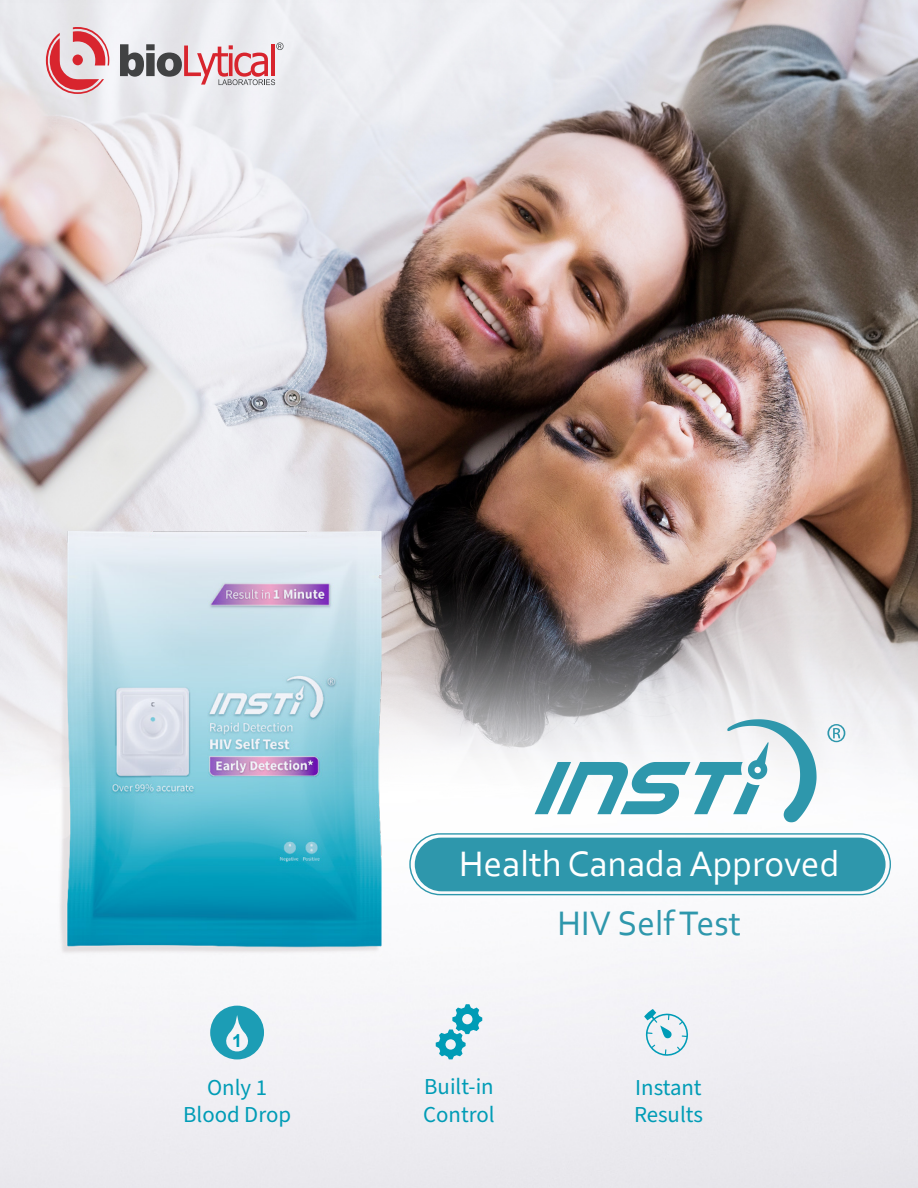
<style>
.page{position:relative;width:918px;height:1188px;background:#fff}
.page>*{position:absolute;margin:0;border:0;box-sizing:border-box;transform-origin:0 0}
.t1{font:37.05px "Corbel";color:#fff}
.t2{font:35.55px "Corbel";color:#2e97ac}
.t3{font:22.8px/27.3px "Source Sans Pro";color:#009cb6}
.t4{font:700 18px "Arial";color:#009cb6}
</style>
<div class="page">
<img style="left:0;top:836px;width:918px;height:352px">
<img style="left:0;top:0;width:918px;height:836px">
<div style="left:415px;top:838px;width:471px;height:53px;background:#2e97ac;border-radius:27px"></div>
<div style="left:409px;top:833px;width:482px;height:62px;border:1px solid #2e97ac;border-radius:30px"></div>
<svg style="left:46px;top:27px;width:63px;height:67px;background:#e19fa5"></svg>
<svg style="left:120px;top:42px;width:163px;height:43px"></svg>
<svg style="left:644px;top:1009px;width:45px;height:48px"></svg>
<svg style="left:436px;top:1004px;width:46px;height:55px"></svg>
<svg style="left:210px;top:1006px;width:54px;height:53px"></svg>
<svg style="left:535px;top:719px;width:282px;height:103px"></svg>
<svg style="left:827px;top:724px;width:18px;height:18px"></svg>
<img style="left:57px;top:532px;width:324px;height:424px">
<p class="t4" style="left:232px;top:1028px;width:12px">1</p>
<p class="t3" style="left:207px;top:1074px;width:61px">Only 1</p>
<p class="t3" style="left:183px;top:1102px;width:109px">Blood Drop</p>
<p class="t1" style="left:459px;top:841px;width:382px">Health Canada Approved</p>
<p class="t2" style="left:557px;top:902px;width:185px">HIV Self Test</p>
<p class="t3" style="left:423px;top:1074px;width:73px">Built-in<br>Control</p>
<p class="t3" style="left:634px;top:1075px;width:70px">Instant<br>Results</p>
</div>
